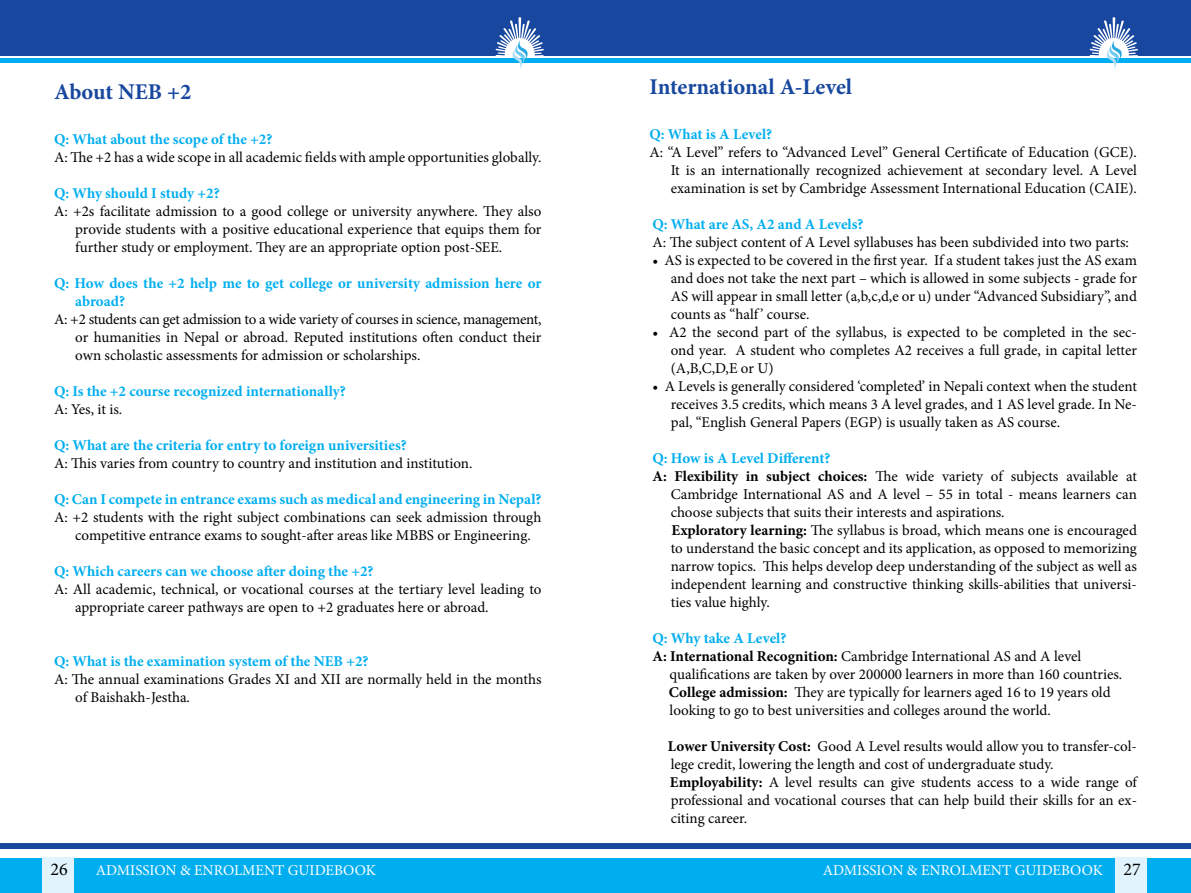
<style>
.page{position:relative;width:1191px;height:893px;background:#fff}
.page>*{position:absolute;margin:0;border:0;box-sizing:border-box;transform-origin:0 0}
.t1{font:700 22.5px "Minion Pro";letter-spacing:-.005em;color:#17479e}
.t2{font:18px "Minion Pro";color:#000}
.t3{font:15px/18px "Minion Pro";color:#000;text-align:justify}
.t4{font:700 15px/18px "Minion Pro";color:#00aeef}
.t5{font:15px "Minion Pro";color:#fff}
.s1{font-weight:700}
.s2{font-size:18px;color:#000}
</style>
<div class="page">
<div style="left:0;top:858px;width:1191px;height:35px;background:#00aeef"></div>
<div style="left:42px;top:857px;width:31px;height:36px;background:#e1f4fd"></div>
<div style="left:1115px;top:857px;width:31px;height:36px;background:#e1f4fd"></div>
<div style="left:0;top:843px;width:1191px;height:6px;background:#17479e"></div>
<div style="left:0;top:0;width:608px;height:56px;background:#17479e"></div>
<hr style="left:0;top:58px;width:605px;height:4px;background:#00aeef">
<svg style="left:495px;top:17px;width:49px;height:52px"></svg>
<div style="left:595px;top:0;width:596px;height:56px;background:#17479e"></div>
<hr style="left:599px;top:58px;width:592px;height:4px;background:#00aeef">
<svg style="left:1089px;top:17px;width:49px;height:52px"></svg>
<h1 class="t1" style="left:54px;top:76px;width:139px">About NEB +2</h1>
<p class="t4" style="left:54px;top:130px;width:220px">Q: What about the scope of the +2?</p>
<p class="t3" style="left:54px;top:148px;width:489px">A: The +2 has a wide scope in all academic fields with ample opportunities globally.</p>
<p class="t4" style="left:54px;top:184px;width:167px">Q: Why should I study +2?</p>
<p class="t3" style="left:75px;top:202px;width:468px;text-indent:-21px">A: +2s facilitate admission to a good college or university anywhere. They also provide students with a positive educational experience that equips them for further study or employment. They are an appropriate option post-SEE.</p>
<p class="t4" style="left:75px;top:274px;width:468px;text-indent:-21px">Q: How does the +2 help me to get college or university admission here or abroad?</p>
<p class="t3" style="left:75px;top:310px;width:468px;text-indent:-21px">A: +2 students can get admission to a wide variety of courses in science, management, or humanities in Nepal or abroad. Reputed institutions often conduct their own scholastic assessments for admission or scholarships.</p>
<p class="t4" style="left:54px;top:382px;width:293px">Q: Is the +2 course recognized internationally?</p>
<p class="t3" style="left:54px;top:400px;width:70px">A: Yes, it is.</p>
<p class="t4" style="left:54px;top:436px;width:354px">Q: What are the criteria for entry to foreign universities?</p>
<p class="t3" style="left:54px;top:454px;width:420px">A: This varies from country to country and institution and institution.</p>
<p class="t4" style="left:54px;top:490px;width:489px">Q: Can I compete in entrance exams such as medical and engineering in Nepal?</p>
<p class="t3" style="left:75px;top:508px;width:467px;text-indent:-21px">A: +2 students with the right subject combinations can seek admission through competitive entrance exams to sought-after areas like MBBS or Engineering.</p>
<p class="t4" style="left:54px;top:562px;width:321px">Q: Which careers can we choose after doing the +2?</p>
<p class="t3" style="left:75px;top:580px;width:468px;text-indent:-21px">A: All academic, technical, or vocational courses at the tertiary level leading to appropriate career pathways are open to +2 graduates here or abroad.</p>
<p class="t4" style="left:54px;top:652px;width:316px">Q: What is the examination system of the NEB +2?</p>
<p class="t3" style="left:75px;top:670px;width:468px;text-indent:-21px">A: The annual examinations Grades XI and XII are normally held in the months of Baishakh-Jestha.</p>
<h1 class="t1" style="left:649px;top:71px;width:204px">International A-Level</h1>
<p class="t4" style="left:649px;top:125px;width:124px">Q: What is A Level?</p>
<p class="t3" style="left:671px;top:143px;width:468px;text-indent:-21px">A: “A Level” refers to “Advanced Level” General Certificate of Education (GCE).<br>It is an internationally recognized achievement at secondary level. A Level examination is set by Cambridge Assessment International Education (CAIE).</p>
<p class="t4" style="left:652px;top:215px;width:212px">Q: What are AS, A2 and A Levels?</p>
<p class="t3" style="left:652px;top:233px;width:478px">A: The subject content of A Level syllabuses has been subdivided into two parts:</p>
<p class="t3" style="left:671px;top:251px;width:468px;text-indent:-18px">• AS is expected to be covered in the first year. If a student takes just the AS exam and does not take the next part – which is allowed in some subjects - grade for AS will appear in small letter (a,b,c,d,e or u) under “Advanced Subsidiary”, and counts as “half ’ course.</p>
<p class="t3" style="left:671px;top:323px;width:468px;text-indent:-18px">• A2 the second part of the syllabus, is expected to be completed in the sec&shy;ond year. A student who completes A2 receives a full grade, in capital letter (A,B,C,D,E or U)</p>
<p class="t3" style="left:671px;top:377px;width:468px;text-indent:-18px">• A Levels is generally considered ‘completed’ in Nepali context when the student receives 3.5 credits, which means 3 A level grades, and 1 AS level grade. In Ne&shy;pal, “English General Papers (EGP) is usually taken as AS course.</p>
<p class="t4" style="left:652px;top:449px;width:179px">Q: How is A Level Different?</p>
<p class="t3" style="left:652px;top:467px;width:486px"><span class="s1">A: Flexibility in subject choices:</span> The wide variety of subjects available at</p>
<p class="t3" style="left:671px;top:485px;width:468px">Cambridge International AS and A level – 55 in total - means learners can</p>
<p class="t3" style="left:671px;top:503px;width:335px">choose subjects that suits their interests and aspirations.</p>
<p class="t3" style="left:671px;top:521px;width:467px"><span class="s1">Exploratory learning:</span> The syllabus is broad, which means one is encouraged</p>
<p class="t3" style="left:671px;top:539px;width:468px">to understand the basic concept and its application, as opposed to memorizing</p>
<p class="t3" style="left:671px;top:557px;width:467px">narrow topics. This helps develop deep understanding of the subject as well as</p>
<p class="t3" style="left:671px;top:575px;width:468px">independent learning and constructive thinking skills-abilities that universi-</p>
<p class="t3" style="left:671px;top:593px;width:101px">ties value highly.</p>
<p class="t4" style="left:652px;top:629px;width:135px">Q: Why take A Level?</p>
<p class="t3" style="left:652px;top:647px;width:430px"><span class="s1">A: International Recognition:</span> Cambridge International AS and A level</p>
<p class="t3" style="left:669px;top:665px;width:454px">qualifications are taken by over 200000 learners in more than 160 countries.</p>
<p class="t3" style="left:669px;top:683px;width:443px"><span class="s1">College admission:</span> They are typically for learners aged 16 to 19 years old</p>
<p class="t3" style="left:669px;top:701px;width:383px">looking to go to best universities and colleges around the world.</p>
<p class="t3" style="left:668px;top:737px;width:470px;text-align:left"><span class="s1">Lower University Cost:</span> Good A Level results would allow you to transfer-col&shy;lege credit, lowering the length and cost of undergraduate study.<br><span class="s1">Employability:</span> A level results can give students access to a wide range of professional and vocational courses that can help build their skills for an ex&shy;citing career.</p>
<p class="t2" style="left:50px;top:857px;width:19px">26</p>
<p class="t5" style="left:96px;top:861px;width:282px">ADMISSION &amp; ENROLMENT GUIDEBOOK</p>
<p class="t5" style="left:822px;top:861px;width:320px">ADMISSION &amp; ENROLMENT GUIDEBOOK <span class="s2">27</span></p>
</div>
